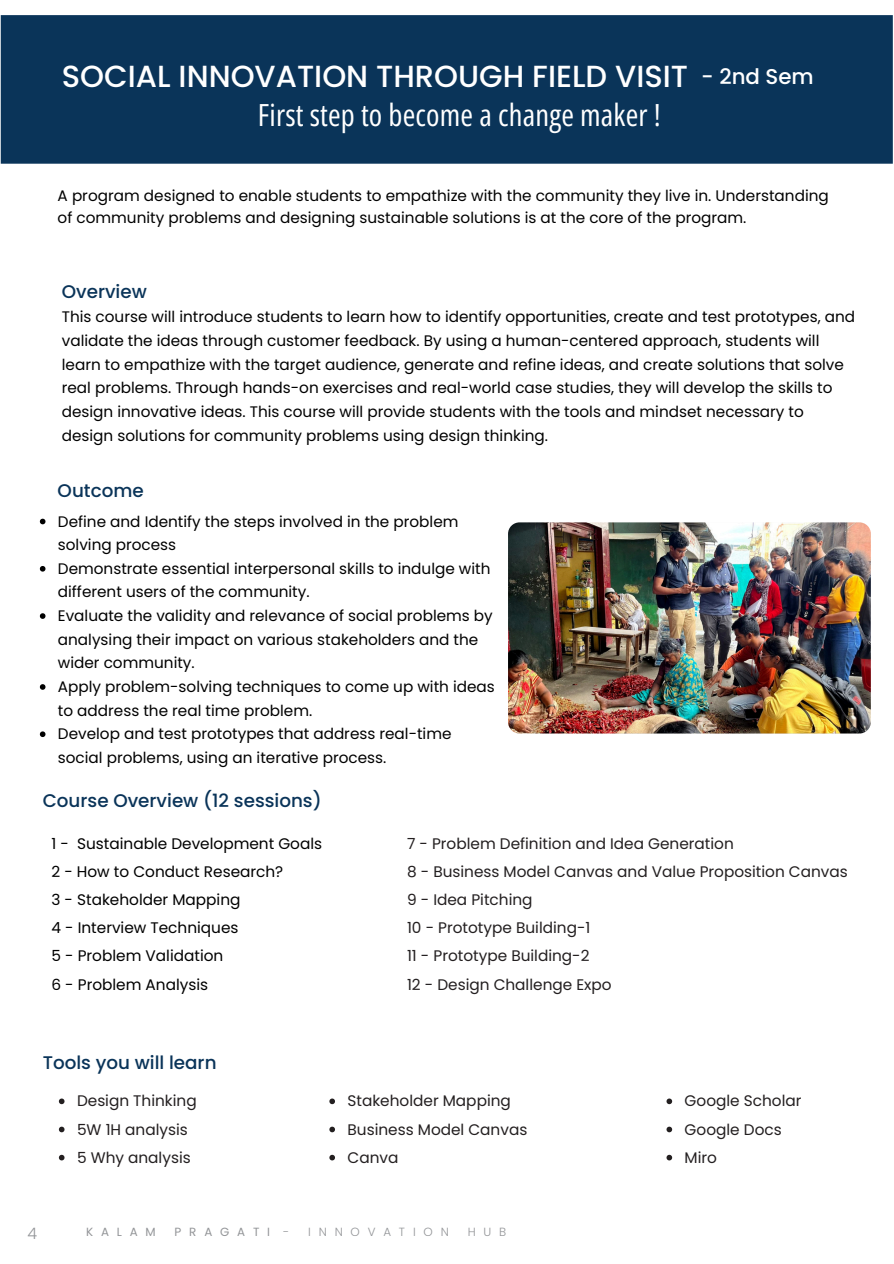
<style>
.page{position:relative;width:894px;height:1264px;background:#fff}
.page>*{position:absolute;margin:0;border:0;box-sizing:border-box;transform-origin:0 0}
.t1{font:500 30.45px "Poppins";color:#fff}
.t2{font:30.45px "Open Sans Condensed";letter-spacing:.005em;color:#fff}
.t3{font:500 21.3px "Poppins";color:#fff}
.t4{font:500 18.3px "Poppins";color:#0a3459}
.t5{font:300 15.75px "Poppins";color:#939598}
.t6{font:15.3px/23.7px "Poppins";color:#000}
.t7{font:15.3px/28.2px "Poppins";color:#231f20}
.t8{font:300 11.85px "Poppins";letter-spacing:.66em;color:#939598}
.t9{font:11.85px "Poppins";letter-spacing:.66em;color:#939598}
</style>
<div class="page">
<div style="left:1px;top:15px;width:891px;height:149px;background:#0a3459"></div>
<svg style="left:59px;top:1098px;width:5px;height:6px"></svg>
<svg style="left:59px;top:1126px;width:5px;height:6px"></svg>
<svg style="left:59px;top:1154px;width:5px;height:6px"></svg>
<svg style="left:329px;top:1098px;width:6px;height:6px"></svg>
<svg style="left:329px;top:1126px;width:6px;height:6px"></svg>
<svg style="left:329px;top:1154px;width:6px;height:6px"></svg>
<svg style="left:666px;top:1098px;width:6px;height:6px"></svg>
<svg style="left:666px;top:1126px;width:6px;height:6px"></svg>
<svg style="left:666px;top:1154px;width:6px;height:6px"></svg>
<svg style="left:40px;top:518px;width:5px;height:6px"></svg>
<svg style="left:40px;top:566px;width:5px;height:5px"></svg>
<svg style="left:40px;top:613px;width:5px;height:6px"></svg>
<svg style="left:40px;top:684px;width:5px;height:5px"></svg>
<svg style="left:40px;top:731px;width:5px;height:6px"></svg>
<img style="left:508px;top:522px;width:362px;height:211px;border-radius:11px">
<p class="t1" style="left:62px;top:55px;width:627px">SOCIAL INNOVATION THROUGH FIELD VISIT</p>
<h1 class="t3" style="left:701px;top:62px;width:114px">- 2nd Sem</h1>
<h2 class="t2" style="left:258px;top:93px;width:404px">First step to become a change maker !</h2>
<h5 class="t6" style="left:58px;top:184px;width:772px;line-height:22.5px">A program designed to enable students to empathize with the community they live in. Understanding of community problems and designing sustainable solutions is at the core of the program.</h5>
<h4 class="t4" style="left:62px;top:279px;width:86px">Overview</h4>
<h3 class="t6" style="left:62px;top:305px;width:794px">This course will introduce students to learn how to identify opportunities, create and test prototypes, and validate the ideas through customer feedback. By using a human-centered approach, students will learn to empathize with the target audience, generate and refine ideas, and create solutions that solve real problems. Through hands-on exercises and real-world case studies, they will develop the skills to design innovative ideas. This course will provide students with the tools and mindset necessary to design solutions for community problems using design thinking.</h3>
<p class="t4" style="left:58px;top:477px;width:87px">Outcome</p>
<p class="t6" style="left:58px;top:509px;width:402px">Define and Identify the steps involved in the problem solving process</p>
<p class="t6" style="left:58px;top:556px;width:434px">Demonstrate essential interpersonal skills to indulge with different users of the community.</p>
<p class="t6" style="left:58px;top:604px;width:436px">Evaluate the validity and relevance of social problems by analysing their impact on various stakeholders and the wider community.</p>
<p class="t6" style="left:58px;top:674px;width:438px">Apply problem-solving techniques to come up with ideas to address the real time problem.</p>
<p class="t6" style="left:58px;top:722px;width:395px">Develop and test prototypes that address real-time social problems, using an iterative process.</p>
<h5 class="t4" style="left:43px;top:788px;width:280px">Course Overview (12 sessions)</h5>
<h5 class="t6" style="left:51px;top:829px;width:272px;line-height:28.2px">1 - Sustainable Development Goals<br>2 - How to Conduct Research?<br>3 - Stakeholder Mapping<br>4 - Interview Techniques<br>5 - Problem Validation<br>6 - Problem Analysis</h5>
<h4 class="t7" style="left:407px;top:829px;width:442px">7 - Problem Definition and Idea Generation<br>8 - Business Model Canvas and Value Proposition Canvas<br>9 - Idea Pitching<br>10 - Prototype Building-1<br>11 - Prototype Building-2<br>12 - Design Challenge Expo</h4>
<p class="t4" style="left:43px;top:1049px;width:175px">Tools you will learn</p>
<h4 class="t7" style="left:77px;top:1086px;width:121px">Design Thinking</h4>
<p class="t7" style="left:77px;top:1115px;width:112px">5W 1H analysis</p>
<p class="t7" style="left:77px;top:1143px;width:115px">5 Why analysis</p>
<p class="t7" style="left:347px;top:1086px;width:165px">Stakeholder Mapping</p>
<p class="t7" style="left:347px;top:1115px;width:181px">Business Model Canvas</p>
<p class="t7" style="left:347px;top:1143px;width:52px">Canva</p>
<p class="t5" style="left:27px;top:1222px;width:11px">4</p>
<p class="t9" style="left:86px;top:1223px;width:71px">KALAM</p>
<p class="t9" style="left:175px;top:1223px;width:97px">PRAGATI</p>
<p class="t8" style="left:283px;top:1223px;width:8px">-</p>
<p class="t8" style="left:308px;top:1223px;width:98px">INNOVAT</p>
<p class="t8" style="left:413px;top:1223px;width:37px">ION</p>
<p class="t8" style="left:467px;top:1223px;width:40px">HUB</p>
<p class="t7" style="left:684px;top:1086px;width:118px">Google Scholar</p>
<h4 class="t7" style="left:684px;top:1115px;width:99px">Google Docs</h4>
<h5 class="t7" style="left:684px;top:1143px;width:34px">Miro</h5>
</div>
